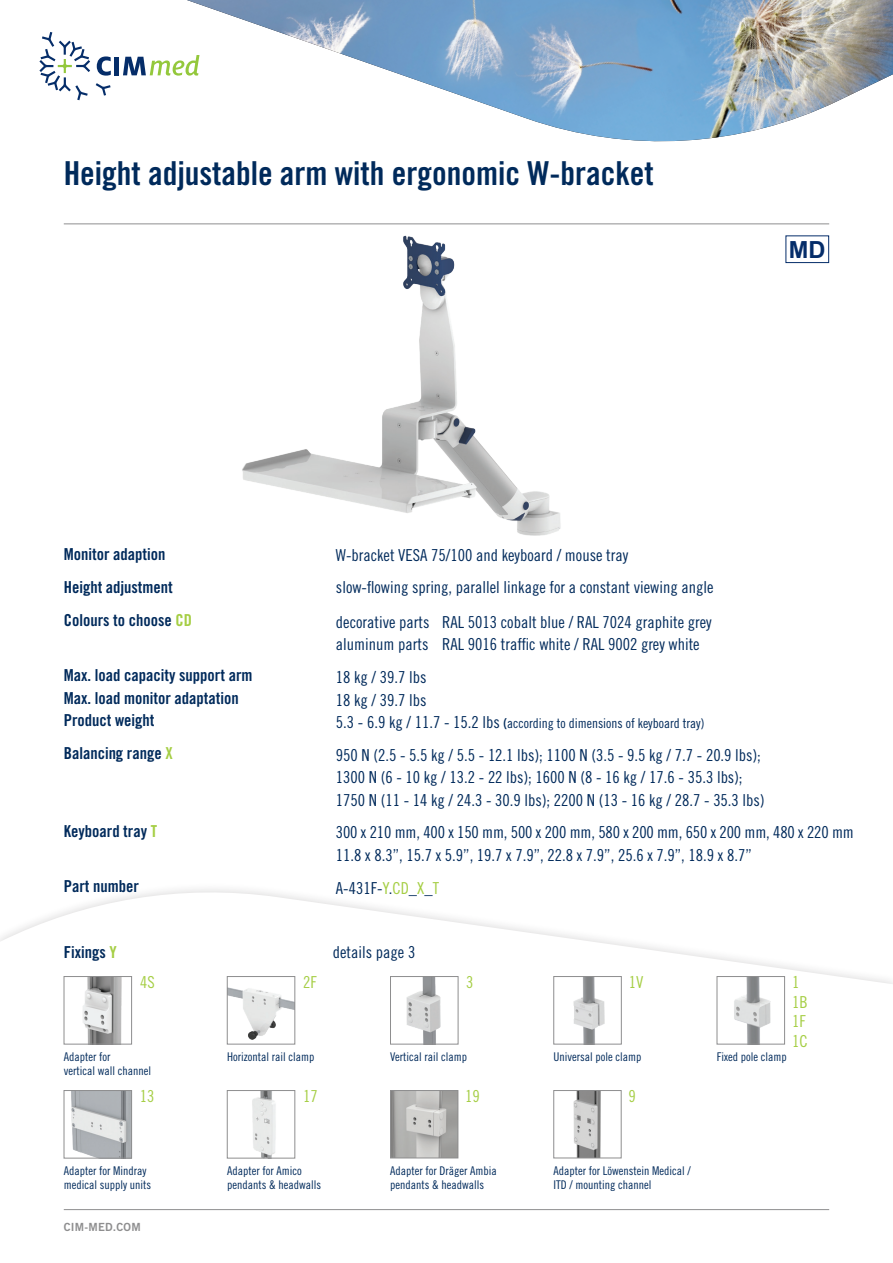
<style>
.page{position:relative;width:893px;height:1263px;background:#fff}
.page>*{position:absolute;margin:0;border:0;box-sizing:border-box;transform-origin:0 0}
.t1{font:33px "Trade Gothic LT Std Bd Cn 20";color:#002a5b}
.t2{font:700 23.7px "Arial";color:#052d69}
.t3{font:16.5px/22.5px "Trade Gothic LT Std Cn 18";color:#002a5b}
.t4{font:16.5px/32.7px "Trade Gothic LT Std Bd Cn 20";color:#002a5b}
.t5{font:16.5px/19.5px "Trade Gothic LT Std Cn 18";color:#a5ce44}
.t6{font:13.5px "Trade Gothic LT Std Cn 18";color:#002a5b}
.t7{font:12px/13.2px "Trade Gothic LT Std Cn 18";color:#002a5b}
.t8{font:11.25px "Trade Gothic LT Std Bd 2";letter-spacing:.02em;color:#8e8e8f}
.s1{color:#a5ce44}
.s2{font-size:16.5px}
.s3{font-family:"Trade Gothic LT Std Bd Cn 20"}
</style>
<div class="page">
<img style="left:187px;top:0;width:706px;height:142px">
<hr style="left:64px;top:224px;width:765px;height:1px;background:#8e8e8f">
<svg style="left:0;top:889px;width:893px;height:322px"></svg>
<hr style="left:64px;top:1209px;width:765px;height:1px;background:#8e8e8f">
<img style="left:719px;top:978px;width:64px;height:64px">
<div style="left:717px;top:976px;width:68px;height:68px;border:1px solid #8e8e8f"></div>
<img style="left:555px;top:978px;width:65px;height:64px">
<div style="left:553px;top:976px;width:69px;height:68px;border:1px solid #8e8e8f"></div>
<img style="left:229px;top:1092px;width:64px;height:64px">
<div style="left:227px;top:1090px;width:68px;height:68px;border:1px solid #8e8e8f"></div>
<img style="left:392px;top:978px;width:64px;height:64px">
<div style="left:390px;top:976px;width:68px;height:68px;border:1px solid #8e8e8f"></div>
<img style="left:66px;top:1092px;width:64px;height:64px">
<div style="left:64px;top:1090px;width:68px;height:68px;border:1px solid #8e8e8f"></div>
<img style="left:229px;top:978px;width:64px;height:64px">
<div style="left:227px;top:976px;width:68px;height:68px;border:1px solid #8e8e8f"></div>
<img style="left:66px;top:978px;width:64px;height:64px">
<div style="left:64px;top:976px;width:68px;height:68px;border:1px solid #8e8e8f"></div>
<img style="left:555px;top:1092px;width:64px;height:64px">
<div style="left:553px;top:1090px;width:68px;height:68px;border:1px solid #8e8e8f"></div>
<img style="left:392px;top:1092px;width:64px;height:64px">
<div style="left:390px;top:1090px;width:68px;height:68px;border:1px solid #8e8e8f"></div>
<div style="left:785px;top:235px;width:44px;height:28px;border:1px solid #052d69"></div>
<img style="left:242px;top:235px;width:319px;height:301px">
<svg style="left:96px;top:83px;width:15px;height:13px"></svg>
<svg style="left:97px;top:56px;width:14px;height:20px"></svg>
<div style="left:114px;top:57px;width:5px;height:18px;background:#052d69"></div>
<svg style="left:123px;top:55px;width:76px;height:21px"></svg>
<svg style="left:39px;top:32px;width:51px;height:68px"></svg>
<h1 class="t1" style="left:64px;top:154px;width:591px">Height adjustable arm with ergonomic W-bracket</h1>
<h2 class="t2" style="left:789px;top:233px;width:38px">MD</h2>
<p class="t4" style="left:64px;top:538px;width:130px">Monitor adaption<br>Height adjustment<br>Colours to choose <span class="s1">CD</span></p>
<p class="t4" style="left:64px;top:664px;width:190px;line-height:22.5px">Max. load capacity support arm<br>Max. load monitor adaptation<br>Product weight</p>
<p class="t4" style="left:64px;top:736px;width:110px">Balancing range <span class="s1">X</span></p>
<p class="t4" style="left:64px;top:814px;width:95px">Keyboard tray <span class="s1">T</span></p>
<p class="t4" style="left:64px;top:869px;width:77px">Part number</p>
<p class="t3" style="left:336px;top:538px;width:379px;line-height:32.7px">W-bracket VESA 75/100 and keyboard / mouse tray<br>slow-flowing spring, parallel linkage for a constant viewing angle</p>
<p class="t3" style="left:336px;top:610px;width:377px">decorative parts RAL 5013 cobalt blue / RAL 7024 graphite grey aluminum parts RAL 9016 traffic white / RAL 9002 grey white</p>
<p class="t3" style="left:336px;top:666px;width:92px">18 kg / 39.7 lbs<br>18 kg / 39.7 lbs</p>
<p class="t6" style="left:336px;top:715px;width:370px"><span class="s2">5.3 - 6.9 kg / 11.7 - 15.2 lbs</span> <span class="s3">(</span>according to dimensions of keyboard tray)</p>
<p class="t3" style="left:336px;top:743px;width:430px">950 N (2.5 - 5.5 kg / 5.5 - 12.1 lbs); 1100 N (3.5 - 9.5 kg / 7.7 - 20.9 lbs);<br>1300 N (6 - 10 kg / 13.2 - 22 lbs); 1600 N (8 - 16 kg / 17.6 - 35.3 lbs);<br>1750 N (11 - 14 kg / 24.3 - 30.9 lbs); 2200 N (13 - 16 kg / 28.7 - 35.3 lbs)</p>
<p class="t3" style="left:336px;top:821px;width:519px">300 x 210 mm, 400 x 150 mm, 500 x 200 mm, 580 x 200 mm, 650 x 200 mm, 480 x 220 mm<br>11.8 x 8.3”, 15.7 x 5.9”, 19.7 x 7.9”, 22.8 x 7.9”, 25.6 x 7.9”, 18.9 x 8.7”</p>
<p class="t3" style="left:336px;top:876px;width:105px">A-431F-<span class="s1">Y</span>.<span class="s1">CD</span>_<span class="s1">X</span>_<span class="s1">T</span></p>
<p class="t4" style="left:64px;top:935px;width:55px">Fixings <span class="s1">Y</span></p>
<p class="t3" style="left:333px;top:940px;width:84px">details page 3</p>
<p class="t5" style="left:140px;top:972px;width:16px">4S</p>
<p class="t5" style="left:303px;top:972px;width:15px">2F</p>
<p class="t5" style="left:466px;top:972px;width:9px">3</p>
<p class="t5" style="left:629px;top:972px;width:16px">1V</p>
<p class="t5" style="left:792px;top:972px;width:17px">1<br>1B<br>1F<br>1C</p>
<p class="t7" style="left:64px;top:1050px;width:89px">Adapter for<br>vertical wall channel</p>
<p class="t7" style="left:227px;top:1050px;width:89px">Horizontal rail clamp</p>
<p class="t7" style="left:390px;top:1050px;width:78px">Vertical rail clamp</p>
<p class="t7" style="left:553px;top:1050px;width:89px">Universal pole clamp</p>
<p class="t7" style="left:717px;top:1050px;width:71px">Fixed pole clamp</p>
<p class="t5" style="left:140px;top:1086px;width:16px">13</p>
<p class="t5" style="left:303px;top:1086px;width:16px">17</p>
<p class="t5" style="left:465px;top:1086px;width:16px">19</p>
<p class="t5" style="left:628px;top:1086px;width:9px">9</p>
<p class="t7" style="left:64px;top:1164px;width:89px">Adapter for Mindray medical supply units</p>
<p class="t7" style="left:227px;top:1164px;width:95px">Adapter for Amico pendants &amp; headwalls</p>
<p class="t7" style="left:390px;top:1164px;width:108px">Adapter for Dräger Ambia pendants &amp; headwalls</p>
<p class="t7" style="left:553px;top:1164px;width:139px">Adapter for Löwenstein Medical /<br>ITD / mounting channel</p>
<p class="t8" style="left:64px;top:1220px;width:78px">CIM-MED.COM</p>
</div>
